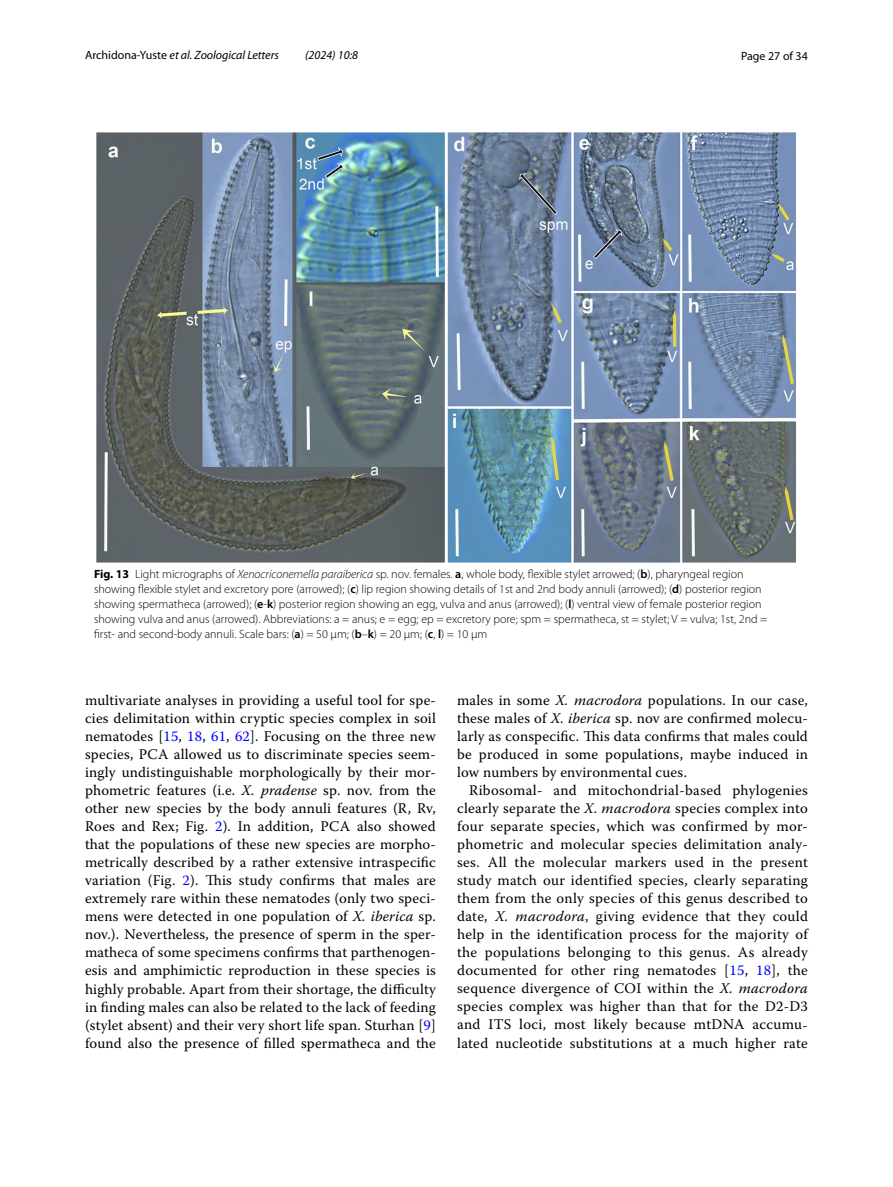
<style>
.page{position:relative;width:893px;height:1187px;background:#fff}
.page>*{position:absolute;margin:0;border:0;box-sizing:border-box;transform-origin:0 0}
.t1{font:14.7px/18px "Warnock Pro";letter-spacing:.01em;color:#000;text-align:justify}
.t2{font:300 12px/15px "Myriad Pro";color:#000}
.t3{font:italic 12px "Myriad Pro";color:#000}
.t4{font:12px "Myriad Pro";color:#000}
.s1{font-style:normal}
.s2{font-weight:700}
.s3{font-style:italic}
.s4{font-weight:600}
.s5{color:#00f}
</style>
<div class="page">
<img style="left:96px;top:133px;width:701px;height:429px">
<p class="t3" style="left:85px;top:48px;width:195px"><span class="s1">Archidona‑Yuste</span> et al. Zoological Letters</p>
<p class="t3" style="left:305px;top:48px;width:54px">(2024) 10:8</p>
<p class="t4" style="left:741px;top:48px;width:68px">Page 27 of 34</p>
<p class="t2" style="left:94px;top:566px;width:675px"><span class="s2">Fig. 13</span> Light micrographs of <span class="s3">Xenocriconemella paraiberica</span> sp. nov. females. <span class="s4">a</span>, whole body, flexible stylet arrowed; (<span class="s4">b</span>), pharyngeal region showing flexible stylet and excretory pore (arrowed); (<span class="s4">c</span>) lip region showing details of 1st and 2nd body annuli (arrowed); (<span class="s4">d</span>) posterior region showing spermatheca (arrowed); (<span class="s4">e</span>-<span class="s4">k</span>) posterior region showing an egg, vulva and anus (arrowed); (<span class="s4">l</span>) ventral view of female posterior region showing vulva and anus (arrowed). Abbreviations: a = anus; e = egg; ep = excretory pore; spm = spermatheca, st = stylet; V = vulva; 1st, 2nd = first- and second-body annuli. Scale bars: (<span class="s4">a</span>) = 50 µm; (<span class="s4">b</span>–<span class="s4">k</span>) = 20 µm; (<span class="s4">c</span>, <span class="s4">l</span>) = 10 µm</p>
<p class="t1" style="left:85px;top:691px;width:352px">multivariate analyses in providing a useful tool for spe&shy;cies delimitation within cryptic species complex in soil nematodes [<span class="s5">15</span>, <span class="s5">18</span>, <span class="s5">61</span>, <span class="s5">62</span>]. Focusing on the three new species, PCA allowed us to discriminate species seem&shy;ingly undistinguishable morphologically by their mor&shy;phometric features (i.e. <span class="s3">X. pradense</span> sp. nov. from the other new species by the body annuli features (R, Rv, Roes and Rex; Fig. <span class="s5">2</span>). In addition, PCA also showed that the populations of these new species are morpho&shy;metrically described by a rather extensive intraspecific variation (Fig. <span class="s5">2</span>). This study confirms that males are extremely rare within these nematodes (only two speci&shy;mens were detected in one population of <span class="s3">X. iberica</span> sp. nov.). Nevertheless, the presence of sperm in the sper&shy;matheca of some specimens confirms that parthenogen&shy;esis and amphimictic reproduction in these species is highly probable. Apart from their shortage, the difficulty in finding males can also be related to the lack of feeding (stylet absent) and their very short life span. Sturhan [<span class="s5">9</span>] found also the presence of filled spermatheca and the</p>
<p class="t1" style="left:457px;top:691px;width:352px">males in some <span class="s3">X. macrodora</span> populations. In our case, these males of <span class="s3">X. iberica</span> sp. nov are confirmed molecu&shy;larly as conspecific. This data confirms that males could be produced in some populations, maybe induced in low numbers by environmental cues.</p>
<p class="t1" style="left:457px;top:781px;width:352px;text-indent:12px">Ribosomal- and mitochondrial-based phylogenies clearly separate the <span class="s3">X. macrodora</span> species complex into four separate species, which was confirmed by mor&shy;phometric and molecular species delimitation analy&shy;ses. All the molecular markers used in the present study match our identified species, clearly separating them from the only species of this genus described to date, <span class="s3">X. macrodora</span>, giving evidence that they could help in the identification process for the majority of the populations belonging to this genus. As already documented for other ring nematodes [<span class="s5">15</span>, <span class="s5">18</span>], the sequence divergence of COI within the <span class="s3">X. macrodora </span>species complex was higher than that for the D2-D3 and ITS loci, most likely because mtDNA accumu&shy;lated nucleotide substitutions at a much higher rate</p>
</div>
